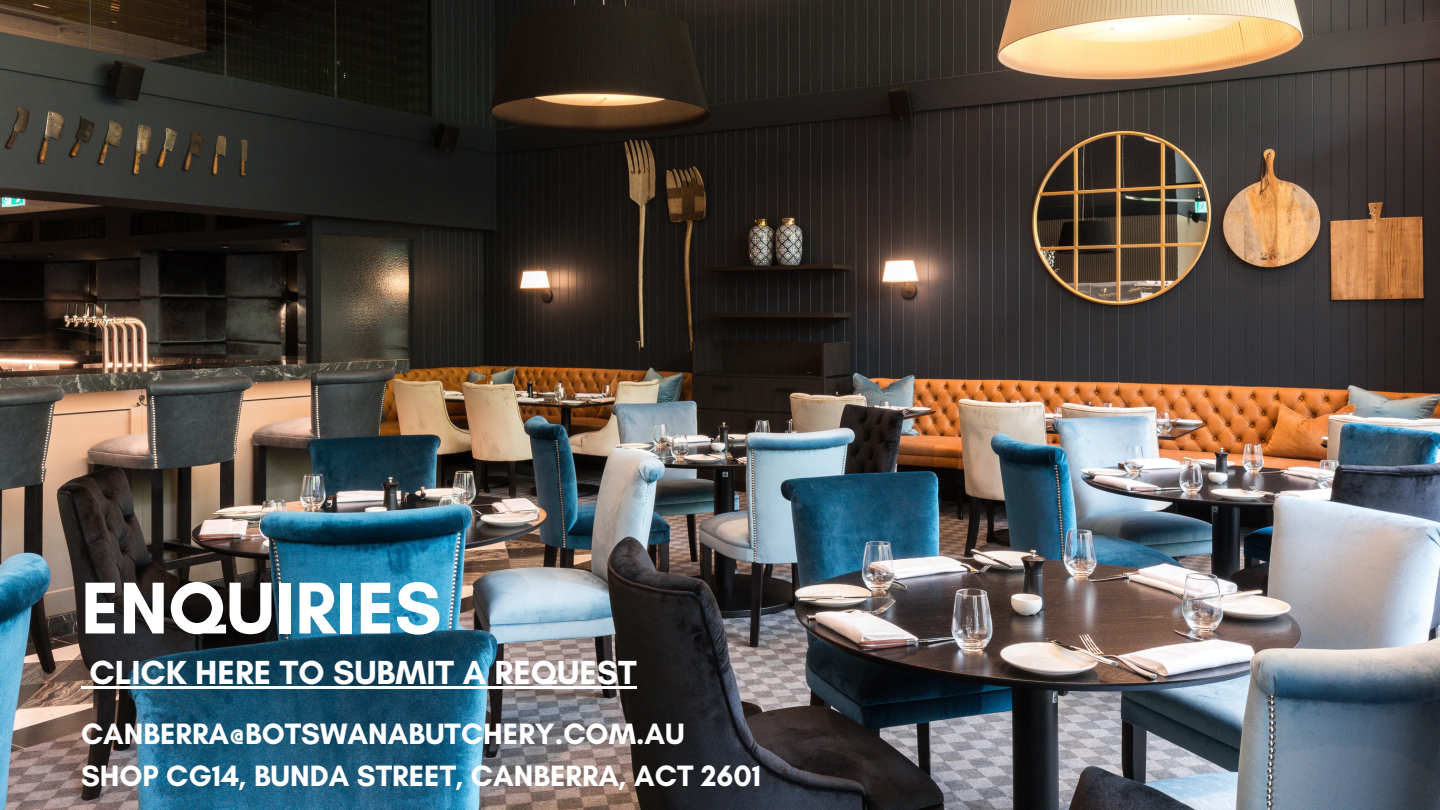
<style>
.page{position:relative;width:1440px;height:810px;background:#fff}
.page>*{position:absolute;margin:0;border:0;box-sizing:border-box;transform-origin:0 0}
.t1{font:700 74.7px "Glacial Indifference";color:#fff}
.t2{font:700 34px "Glacial Indifference";color:#fff}
.t3{font:700 30px "Glacial Indifference";color:#fff}
</style>
<div class="page">
<img style="left:0;top:0;width:1440px;height:810px">
<svg style="left:81px;top:686px;width:9px;height:3px"></svg>
<hr style="left:90px;top:686px;width:547px;height:3px;background:#fff">
<h1 class="t1" style="left:81px;top:563px;width:362px">ENQUIRIES</h1>
<h2 class="t2" style="left:90px;top:652px;width:549px">CLICK HERE TO SUBMIT A REQUEST</h2>
<p class="t3" style="left:81px;top:716px;width:605px">CANBERRA@BOTSWANABUTCHERY.COM.AU</p>
<p class="t3" style="left:81px;top:758px;width:682px">SHOP CG14, BUNDA STREET, CANBERRA, ACT 2601</p>
</div>
